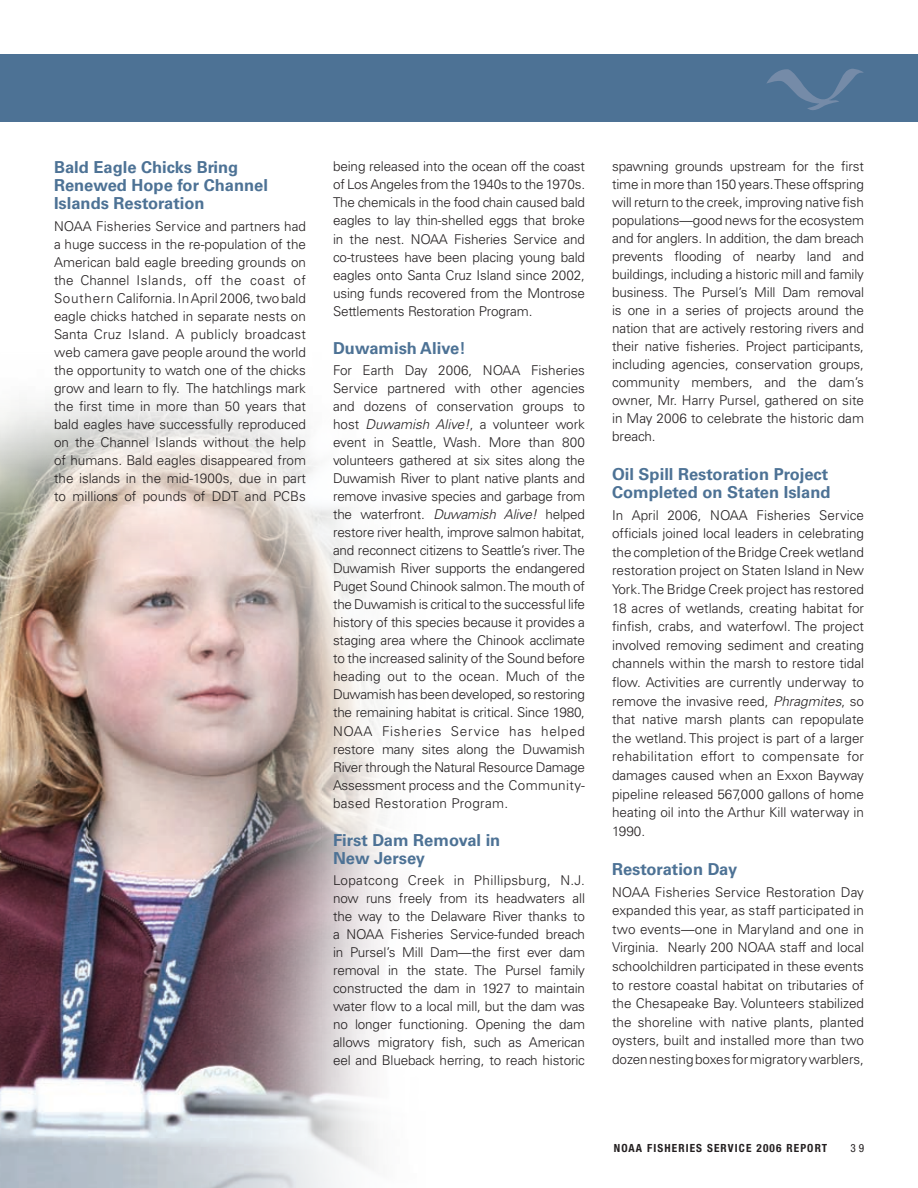
<style>
.page{position:relative;width:918px;height:1188px;background:#fff}
.page>*{position:absolute;margin:0;border:0;box-sizing:border-box;transform-origin:0 0}
.t1{font:700 16.5px/18px "Univers";color:#4d7295}
.t2{font:300 13.5px/18px "Univers";color:#231f20;text-align:justify}
.t3{font:700 condensed 11.25px "Helvetica Neue";letter-spacing:.1em;color:#231f20}
.t4{font:condensed 11.25px "Helvetica Neue";color:#231f20}
.s1{font-style:italic}
</style>
<div class="page">
<div style="left:0;top:54px;width:918px;height:67px;background:#4d7295"></div>
<svg style="left:767px;top:68px;width:97px;height:42px"></svg>
<img style="left:0;top:395px;width:389px;height:793px">
<p class="t1" style="left:54px;top:158px;width:215px">Bald Eagle Chicks Bring<br>Renewed Hope for Channel<br>Islands Restoration</p>
<p class="t2" style="left:54px;top:217px;width:254px">NOAA Fisheries Service and partners had a huge success in the re-population of the American bald eagle breeding grounds on the Channel Islands, off the coast of Southern California. In April 2006, two bald eagle chicks hatched in separate nests on Santa Cruz Island. A publicly broadcast web camera gave people around the world the opportunity to watch one of the chicks grow and learn to fly. The hatchlings mark the first time in more than 50 years that bald eagles have successfully reproduced on the Channel Islands without the help of humans. Bald eagles disappeared from the islands in the mid-1900s, due in part to millions of pounds of DDT and PCBs</p>
<p class="t2" style="left:333px;top:158px;width:254px">being released into the ocean off the coast of Los Angeles from the 1940s to the 1970s.<br>The chemicals in the food chain caused bald eagles to lay thin-shelled eggs that broke in the nest. NOAA Fisheries Service and co-trustees have been placing young bald eagles onto Santa Cruz Island since 2002, using funds recovered from the Montrose Settlements Restoration Program.</p>
<p class="t1" style="left:333px;top:339px;width:134px">Duwamish Alive!</p>
<p class="t2" style="left:333px;top:362px;width:254px">For Earth Day 2006, NOAA Fisheries Service partnered with other agencies and dozens of conservation groups to host <span class="s1">Duwamish Alive!</span>, a volunteer work event in Seattle, Wash. More than 800 volunteers gathered at six sites along the Duwamish River to plant native plants and remove invasive species and garbage from the waterfront. <span class="s1">Duwamish Alive!</span> helped restore river health, improve salmon habitat, and reconnect citizens to Seattle’s river. The Duwamish River supports the endangered Puget Sound Chinook salmon. The mouth of the Duwamish is critical to the successful life history of this species because it provides a staging area where the Chinook acclimate to the increased salinity of the Sound before heading out to the ocean. Much of the Duwamish has been developed, so restoring the remaining habitat is critical. Since 1980, NOAA Fisheries Service has helped restore many sites along the Duwamish River through the Natural Resource Damage Assessment process and the Community&shy;based Restoration Program.</p>
<p class="t1" style="left:333px;top:831px;width:169px">First Dam Removal in<br>New Jersey</p>
<p class="t2" style="left:333px;top:872px;width:254px">Lopatcong Creek in Phillipsburg, N.J. now runs freely from its headwaters all the way to the Delaware River thanks to a NOAA Fisheries Service-funded breach in Pursel’s Mill Dam—the first ever dam removal in the state. The Pursel family constructed the dam in 1927 to maintain water flow to a local mill, but the dam was no longer functioning. Opening the dam allows migratory fish, such as American eel and Blueback herring, to reach historic</p>
<p class="t2" style="left:612px;top:158px;width:254px">spawning grounds upstream for the first time in more than 150 years. These offspring will return to the creek, improving native fish populations—good news for the ecosystem and for anglers. In addition, the dam breach prevents flooding of nearby land and buildings, including a historic mill and family business. The Pursel’s Mill Dam removal is one in a series of projects around the nation that are actively restoring rivers and their native fisheries. Project participants, including agencies, conservation groups, community members, and the dam’s owner, Mr. Harry Pursel, gathered on site in May 2006 to celebrate the historic dam breach.</p>
<p class="t1" style="left:612px;top:465px;width:220px">Oil Spill Restoration Project<br>Completed on Staten Island</p>
<p class="t2" style="left:612px;top:505px;width:254px;line-height:18.6px">In April 2006, NOAA Fisheries Service officials joined local leaders in celebrating the completion of the Bridge Creek wetland restoration project on Staten Island in New York. The Bridge Creek project has restored 18 acres of wetlands, creating habitat for finfish, crabs, and waterfowl. The project involved removing sediment and creating channels within the marsh to restore tidal flow. Activities are currently underway to remove the invasive reed, <span class="s1">Phragmites</span>, so that native marsh plants can repopulate the wetland. This project is part of a larger rehabilitation effort to compensate for damages caused when an Exxon Bayway pipeline released 567,000 gallons of home heating oil into the Arthur Kill waterway in 1990.</p>
<p class="t1" style="left:612px;top:860px;width:127px">Restoration Day</p>
<p class="t2" style="left:612px;top:882px;width:254px;line-height:18.6px">NOAA Fisheries Service Restoration Day expanded this year, as staff participated in two events—one in Maryland and one in Virginia. Nearly 200 NOAA staff and local schoolchildren participated in these events to restore coastal habitat on tributaries of the Chesapeake Bay. Volunteers stabilized the shoreline with native plants, planted oysters, built and installed more than two dozen nesting boxes for migratory warblers,</p>
<p class="t3" style="left:614px;top:1141px;width:215px">NOAA FISHERIES SERVICE 2006 REPORT</p>
<p class="t4" style="left:850px;top:1141px;width:8px">39</p>
</div>
